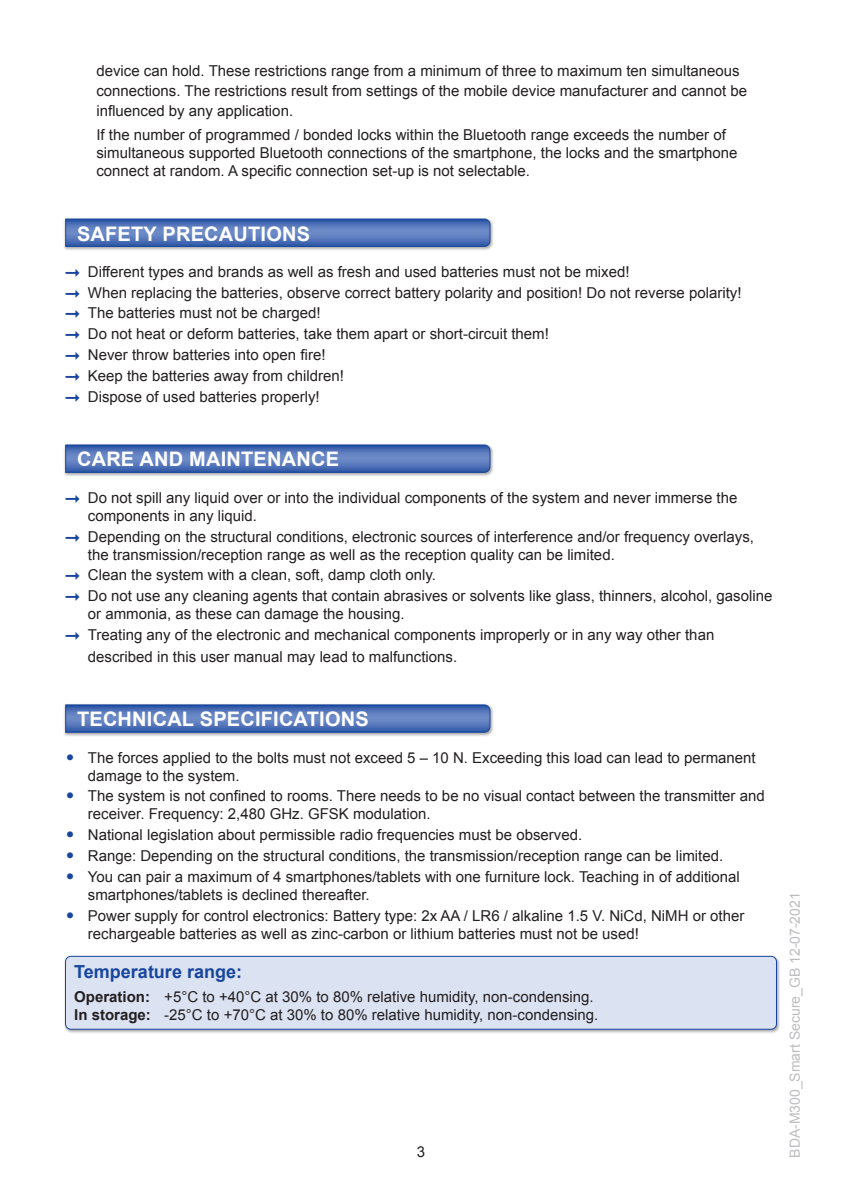
<style>
.page{position:relative;width:842px;height:1191px;background:#fff}
.page>*{position:absolute;margin:0;border:0;box-sizing:border-box;transform-origin:0 0}
.t1{font:700 20px "Arial";letter-spacing:.01em;color:#fff}
.t2{font:700 18px "Arial";color:#18469d}
.t3{font:15px/20.8px "Arial";color:#231f20}
.t4{font:14px "Arial";color:#bcbdc0}
.s1{font-weight:700}
</style>
<div class="page">
<div style="left:63px;top:217px;width:431px;height:34px;background:#231f20;opacity:.4"></div>
<svg style="left:65px;top:218px;width:426px;height:29px"></svg>
<div style="left:63px;top:443px;width:431px;height:34px;background:#231f20;opacity:.4"></div>
<svg style="left:65px;top:444px;width:426px;height:29px"></svg>
<div style="left:63px;top:703px;width:431px;height:34px;background:#231f20;opacity:.4"></div>
<svg style="left:65px;top:704px;width:426px;height:29px"></svg>
<div style="left:63px;top:955px;width:717px;height:78px;background:#231f20;opacity:.4"></div>
<div style="left:65px;top:956px;width:711px;height:73px;background:#dbe2f2;border-radius:5px"></div>
<div style="left:65px;top:956px;width:712px;height:73px;border:1px solid #18469d;border-radius:5px"></div>
<p class="t3" style="left:96px;top:61px;width:652px;line-height:20px">device can hold. These restrictions range from a minimum of three to maximum ten simultaneous connections. The restrictions result from settings of the mobile device manufacturer and cannot be influenced by any application.</p>
<p class="t3" style="left:96px;top:126px;width:643px;line-height:18px">If the number of programmed / bonded locks within the Bluetooth range exceeds the number of simultaneous supported Bluetooth connections of the smartphone, the locks and the smartphone connect at random. A specific connection set-up is not selectable.</p>
<h1 class="t1" style="left:77px;top:220px;width:235px">SAFETY PRECAUTIONS</h1>
<p class="t3" style="left:88px;top:261px;width:655px">Different types and brands as well as fresh and used batteries must not be mixed!<br>When replacing the batteries, observe correct battery polarity and position! Do not reverse polarity!<br>The batteries must not be charged!<br>Do not heat or deform batteries, take them apart or short-circuit them!<br>Never throw batteries into open fire!<br>Keep the batteries away from children!<br>Dispose of used batteries properly!</p>
<h1 class="t1" style="left:77px;top:446px;width:263px">CARE AND MAINTENANCE</h1>
<p class="t3" style="left:88px;top:488px;width:651px;line-height:18px">Do not spill any liquid over or into the individual components of the system and never immerse the components in any liquid.</p>
<p class="t3" style="left:88px;top:527px;width:668px;line-height:18px">Depending on the structural conditions, electronic sources of interference and/or frequency overlays, the transmission/reception range as well as the reception quality can be limited.</p>
<p class="t3" style="left:88px;top:565px;width:686px">Clean the system with a clean, soft, damp cloth only.<br>Do not use any cleaning agents that contain abrasives or solvents like glass, thinners, alcohol, gasoline</p>
<p class="t3" style="left:88px;top:603px;width:628px">or ammonia, as these can damage the housing.<br>Treating any of the electronic and mechanical components improperly or in any way other than described in this user manual may lead to malfunctions.</p>
<h1 class="t1" style="left:77px;top:706px;width:293px">TECHNICAL SPECIFICATIONS</h1>
<p class="t3" style="left:88px;top:748px;width:669px;line-height:18px">The forces applied to the bolts must not exceed 5 – 10 N. Exceeding this load can lead to permanent damage to the system.</p>
<p class="t3" style="left:88px;top:787px;width:678px;line-height:18px">The system is not confined to rooms. There needs to be no visual contact between the transmitter and receiver. Frequency: 2,480 GHz. GFSK modulation.</p>
<p class="t3" style="left:88px;top:825px;width:654px">National legislation about permissible radio frequencies must be observed.<br>Range: Depending on the structural conditions, the transmission/reception range can be limited.<br>You can pair a maximum of 4 smartphones/tablets with one furniture lock. Teaching in of additional</p>
<p class="t3" style="left:88px;top:884px;width:658px">smartphones/tablets is declined thereafter.<br>Power supply for control electronics: Battery type: 2x AA / LR6 / alkaline 1.5 V. NiCd, NiMH or other</p>
<p class="t3" style="left:88px;top:923px;width:553px">rechargeable batteries as well as zinc-carbon or lithium batteries must not be used!</p>
<p class="t2" style="left:74px;top:960px;width:169px">Temperature range:</p>
<p class="t3" style="left:74px;top:987px;width:526px;line-height:18px"><span class="s1">Operation:</span> +5°C to +40°C at 30% to 80% relative humidity, non-condensing.<br><span class="s1">In storage:</span> -25°C to +70°C at 30% to 80% relative humidity, non-condensing.</p>
<p class="t3" style="left:417px;top:1141px;width:10px">3</p>
<p class="t4" style="left:786px;top:1157px;width:267px;rotate:-90deg">BDA-M300_Smart Secure_GB 12-07-2021</p>
</div>
